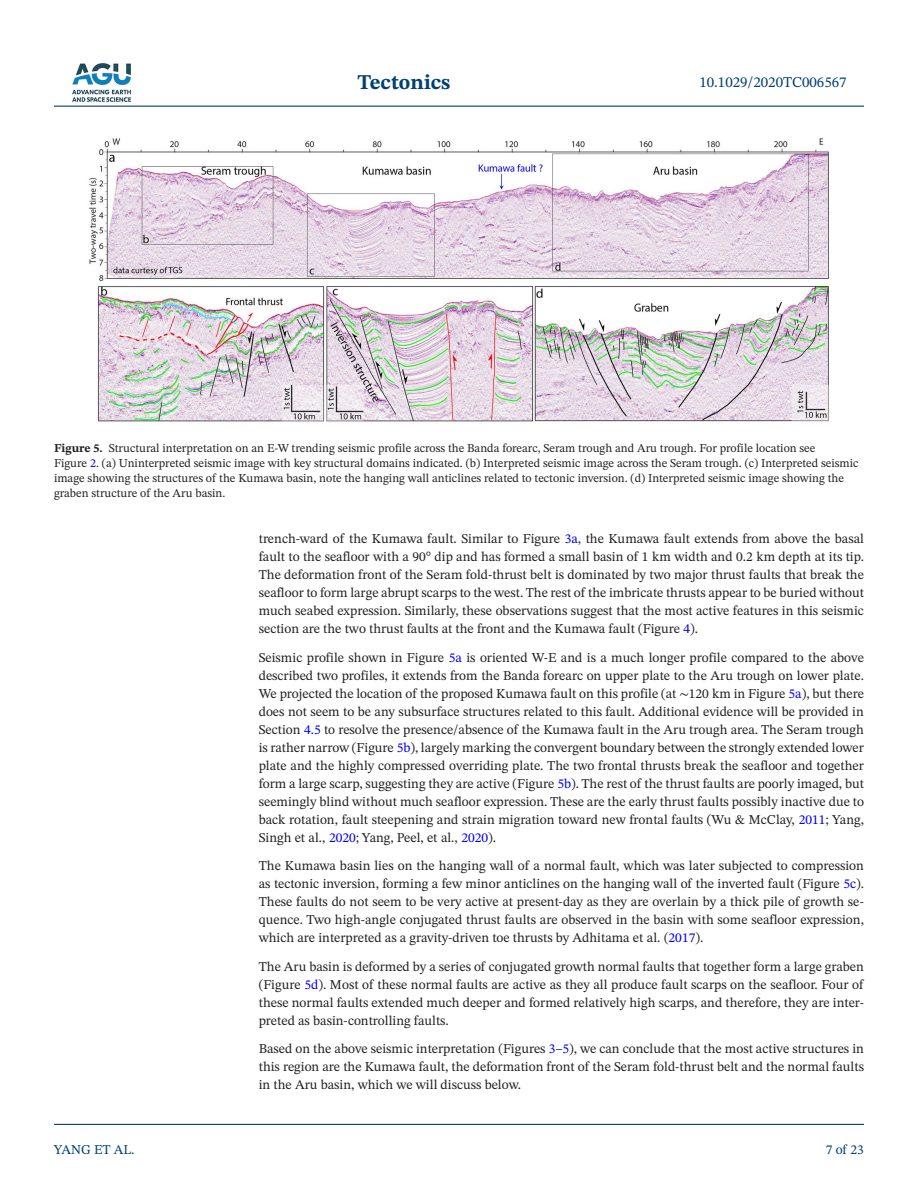
<style>
.page{position:relative;width:918px;height:1188px;background:#fff}
.page>*{position:absolute;margin:0;border:0;box-sizing:border-box;transform-origin:0 0}
.t1{font:700 21px "STIX Two Text";color:#004073}
.t2{font:15px "STIX Two Text";color:#004073}
.t3{font:13.5px/18px "STIX Two Text";color:#231f20;text-align:justify}
.t4{font:13.5px "STIX Two Text";color:#004073}
.t5{font:12px/15px "STIX Two Text";color:#231f20}
.s1{font-weight:700}
.s2{color:#00f}
.s3{font-family:"STIX Two Math"}
</style>
<div class="page">
<hr style="left:54px;top:106px;width:810px;height:1px;background:#004073">
<hr style="left:54px;top:1124px;width:810px;height:1px;background:#004073">
<img style="left:72px;top:63px;width:59px;height:39px">
<img style="left:89px;top:138px;width:740px;height:284px">
<h1 class="t1" style="left:357px;top:67px;width:95px">Tectonics</h1>
<p class="t2" style="left:699px;top:72px;width:149px">10.1029/2020TC006567</p>
<p class="t5" style="left:54px;top:441px;width:806px"><span class="s1">Figure 5.</span> Structural interpretation on an E-W trending seismic profile across the Banda forearc, Seram trough and Aru trough. For profile location see<br>Figure <span class="s2">2</span>. (a) Uninterpreted seismic image with key structural domains indicated. (b) Interpreted seismic image across the Seram trough. (c) Interpreted seismic image showing the structures of the Kumawa basin, note the hanging wall anticlines related to tectonic inversion. (d) Interpreted seismic image showing the graben structure of the Aru basin.</p>
<p class="t4" style="left:54px;top:1140px;width:82px">YANG ET AL.</p>
<p class="t3" style="left:259px;top:530px;width:607px">trench-ward of the Kumawa fault. Similar to Figure <span class="s2">3a</span>, the Kumawa fault extends from above the basal fault to the seafloor with a 90° dip and has formed a small basin of 1 km width and 0.2 km depth at its tip.<br>The deformation front of the Seram fold-thrust belt is dominated by two major thrust faults that break the seafloor to form large abrupt scarps to the west. The rest of the imbricate thrusts appear to be buried without much seabed expression. Similarly, these observations suggest that the most active features in this seismic section are the two thrust faults at the front and the Kumawa fault (Figure <span class="s2">4</span>).</p>
<p class="t3" style="left:259px;top:648px;width:607px">Seismic profile shown in Figure <span class="s2">5a</span> is oriented W-E and is a much longer profile compared to the above described two profiles, it extends from the Banda forearc on upper plate to the Aru trough on lower plate.<br>We projected the location of the proposed Kumawa fault on this profile (at <span class="s3">∼</span>120 km in Figure <span class="s2">5a</span>), but there does not seem to be any subsurface structures related to this fault. Additional evidence will be provided in Section <span class="s2">4.5</span> to resolve the presence/absence of the Kumawa fault in the Aru trough area. The Seram trough is rather narrow (Figure <span class="s2">5b</span>), largely marking the convergent boundary between the strongly extended lower plate and the highly compressed overriding plate. The two frontal thrusts break the seafloor and together form a large scarp, suggesting they are active (Figure <span class="s2">5b</span>). The rest of the thrust faults are poorly imaged, but seemingly blind without much seafloor expression. These are the early thrust faults possibly inactive due to back rotation, fault steepening and strain migration toward new frontal faults (Wu &amp; McClay, <span class="s2">2011</span>; Yang, Singh et al., <span class="s2">2020</span>; Yang, Peel, et al., <span class="s2">2020</span>).</p>
<p class="t3" style="left:259px;top:857px;width:607px">The Kumawa basin lies on the hanging wall of a normal fault, which was later subjected to compression as tectonic inversion, forming a few minor anticlines on the hanging wall of the inverted fault (Figure <span class="s2">5c</span>).<br>These faults do not seem to be very active at present-day as they are overlain by a thick pile of growth se&shy;quence. Two high-angle conjugated thrust faults are observed in the basin with some seafloor expression, which are interpreted as a gravity-driven toe thrusts by Adhitama et al. (<span class="s2">2017</span>).</p>
<p class="t3" style="left:259px;top:957px;width:607px">The Aru basin is deformed by a series of conjugated growth normal faults that together form a large graben (Figure <span class="s2">5d</span>). Most of these normal faults are active as they all produce fault scarps on the seafloor. Four of these normal faults extended much deeper and formed relatively high scarps, and therefore, they are inter&shy;preted as basin-controlling faults.</p>
<p class="t3" style="left:259px;top:1040px;width:607px">Based on the above seismic interpretation (Figures <span class="s2">3</span>–<span class="s2">5</span>), we can conclude that the most active structures in this region are the Kumawa fault, the deformation front of the Seram fold-thrust belt and the normal faults in the Aru basin, which we will discuss below.</p>
<p class="t4" style="left:826px;top:1140px;width:40px">7 of 23</p>
</div>
